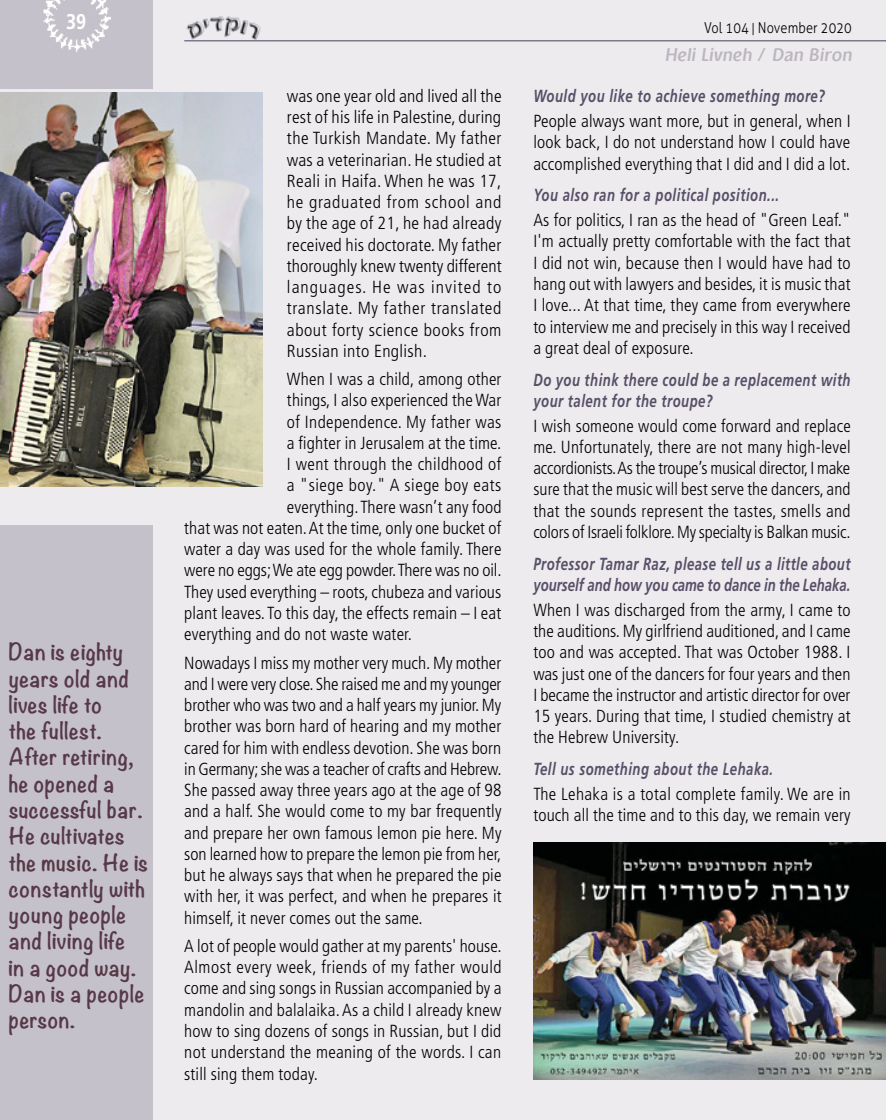
<style>
.page{position:relative;width:886px;height:1120px;background:#edebee}
.page>*{position:absolute;margin:0;border:0;box-sizing:border-box;transform-origin:0 0}
.t1{font:700 21.25px "Frutiger";color:#fff;scale:.85 1}
.sidebar_eng{font:700 20.88px/26.2px "Noteworthy";letter-spacing:.03em;color:#573847}
.author_eng{font:700 18.75px "Typogarph";color:#bcb6c0;scale:.9 1}
.text_frut{font:300 condensed 17.5px/21.2px "Frutiger";letter-spacing:.01em;color:#000;text-align:justify}
.quest_eng{font:italic 700 17.5px/21.2px "Frutiger";letter-spacing:.04em;color:#584f68;scale:.75 1}
.text_frut-2{font:300 condensed 17.5px "Frutiger";letter-spacing:.03em;color:#000}
.t2{font:300 15px "Aller";letter-spacing:.01em;color:#000;scale:.85 1}
.s1{font-family:"Fb David New";font-weight:700}
</style>
<div class="page">
<img style="left:186px;top:16px;width:75px;height:24px">
<div style="left:0;top:0;width:152px;height:1120px;background:#c4c1ca"></div>
<img style="left:43px;top:0;width:68px;height:52px">
<hr style="left:184px;top:40px;width:702px;height:1px;background:#67647d">
<div style="left:0;top:89px;width:206px;height:435px;background:#edebee"></div>
<img style="left:533px;top:842px;width:353px;height:237px">
<img style="left:0;top:92px;width:262px;height:394px">
<p class="t1" style="left:66px;top:9px;width:25px">39</p>
<p class="t2" style="left:704px;top:19px;width:175px">Vol 104 <span class="s1">|</span> November 2020</p>
<p class="sidebar_eng" style="left:9px;top:638px;width:141px">Dan is eighty years old and lives life to<br>the fullest.<br>After retiring, he opened a successful bar.<br>He cultivates the music. He is constantly with young people and living life<br>in a good way.<br>Dan is a people person.</p>
<p class="text_frut" style="left:287px;top:85px;width:216px">was one year old and lived all the rest of his life in Palestine, during the Turkish Mandate. My father was a veterinarian. He studied at Reali in Haifa. When he was 17, he graduated from school and by the age of 21, he had already received his doctorate. My father thoroughly knew twenty different languages. He was invited to translate. My father translated about forty science books from Russian into English.</p>
<p class="text_frut" style="left:287px;top:369px;width:216px">When I was a child, among other</p>
<p class="text_frut" style="left:287px;top:390px;width:216px">things, I also experienced the War</p>
<p class="text_frut" style="left:287px;top:411px;width:216px">of Independence. My father was</p>
<p class="text_frut" style="left:287px;top:432px;width:216px">a fighter in Jerusalem at the time.</p>
<p class="text_frut" style="left:287px;top:454px;width:216px">I went through the childhood of</p>
<p class="text_frut-2" style="left:287px;top:475px;width:216px">a "siege boy." A siege boy eats</p>
<p class="text_frut" style="left:287px;top:496px;width:216px">everything. There wasn’t any food</p>
<p class="text_frut" style="left:184px;top:517px;width:318px">that was not eaten. At the time, only one bucket of</p>
<p class="text_frut" style="left:184px;top:539px;width:319px">water a day was used for the whole family. There</p>
<p class="text_frut" style="left:184px;top:560px;width:319px">were no eggs; We ate egg powder. There was no oil.</p>
<p class="text_frut" style="left:184px;top:581px;width:318px">They used everything – roots, chubeza and various</p>
<p class="text_frut" style="left:184px;top:602px;width:319px">plant leaves. To this day, the effects remain – I eat</p>
<p class="text_frut" style="left:184px;top:624px;width:229px">everything and do not waste water.</p>
<p class="text_frut" style="left:184px;top:652px;width:319px">Nowadays I miss my mother very much. My mother and I were very close. She raised me and my younger brother who was two and a half years my junior. My brother was born hard of hearing and my mother cared for him with endless devotion. She was born in Germany; she was a teacher of crafts and Hebrew.<br>She passed away three years ago at the age of 98 and a half. She would come to my bar frequently and prepare her own famous lemon pie here. My son learned how to prepare the lemon pie from her, but he always says that when he prepared the pie with her, it was perfect, and when he prepares it himself, it never comes out the same.</p>
<p class="text_frut" style="left:184px;top:935px;width:319px">A lot of people would gather at my parents' house.<br>Almost every week, friends of my father would come and sing songs in Russian accompanied by a mandolin and balalaika. As a child I already knew how to sing dozens of songs in Russian, but I did not understand the meaning of the words. I can still sing them today.</p>
<p class="author_eng" style="left:665px;top:42px;width:213px">Heli Livneh / Dan Biron</p>
<p class="quest_eng" style="left:533px;top:85px;width:390px">Would you like to achieve something more?</p>
<p class="text_frut" style="left:533px;top:111px;width:319px">People always want more, but in general, when I look back, I do not understand how I could have accomplished everything that I did and I did a lot.</p>
<p class="quest_eng" style="left:533px;top:185px;width:329px">You also ran for a political position...</p>
<p class="text_frut" style="left:533px;top:210px;width:319px">As for politics, I ran as the head of "Green Leaf." I'm actually pretty comfortable with the fact that I did not win, because then I would have had to hang out with lawyers and besides, it is music that I love... At that time, they came from everywhere to interview me and precisely in this way I received a great deal of exposure.</p>
<p class="quest_eng" style="left:533px;top:369px;width:424px">Do you think there could be a replacement with your talent for the troupe?</p>
<p class="text_frut" style="left:533px;top:415px;width:319px">I wish someone would come forward and replace me. Unfortunately, there are not many high-level accordionists. As the troupe’s musical director, I make sure that the music will best serve the dancers, and that the sounds represent the tastes, smells and colors of Israeli folklore. My specialty is Balkan music.</p>
<p class="quest_eng" style="left:533px;top:553px;width:424px">Professor Tamar Raz, please tell us a little about yourself and how you came to dance in the Lehaka.</p>
<p class="text_frut" style="left:533px;top:599px;width:319px">When I was discharged from the army, I came to the auditions. My girlfriend auditioned, and I came too and was accepted. That was October 1988. I was just one of the dancers for four years and then I became the instructor and artistic director for over 15 years. During that time, I studied chemistry at the Hebrew University.</p>
<p class="quest_eng" style="left:533px;top:758px;width:321px">Tell us something about the Lehaka.</p>
<p class="text_frut" style="left:533px;top:784px;width:319px">The Lehaka is a total complete family. We are in touch all the time and to this day, we remain very</p>
</div>
